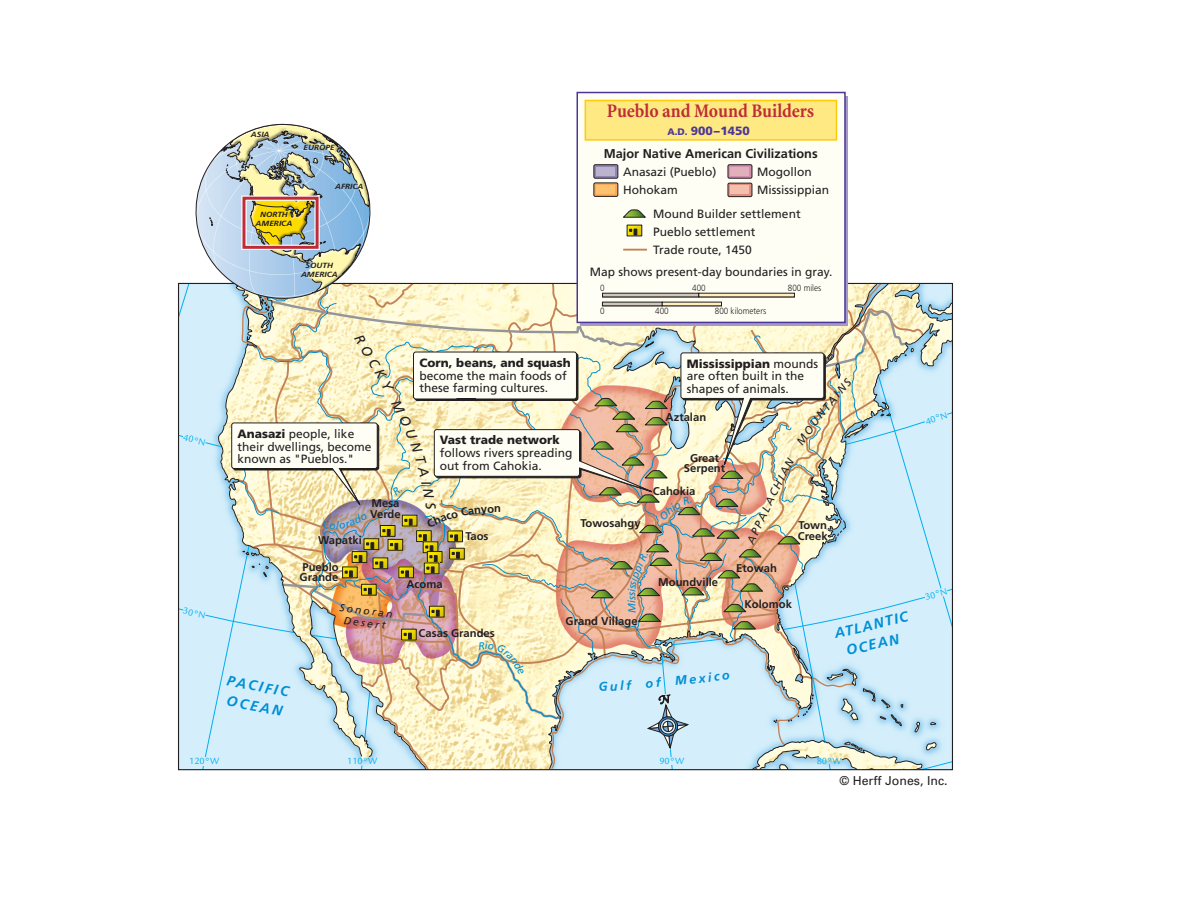
<style>
.page{position:relative;width:1188px;height:918px;background:#fff}
.page>*{position:absolute;margin:0;border:0;box-sizing:border-box;transform-origin:0 0}
.t1{font:700 condensed 19.5px "Minion";letter-spacing:-.005em;color:#bf2b37}
.t2{font:700 12.75px "Frutiger";color:#231f20}
.t3{font:12.3px "Univers";color:#231f20}
.t4{font:12px/12.8px "Frutiger";color:#231f20}
.t5{font:900 12px "Frutiger";color:#231f20}
.t6{font:900 12px "Frutiger";color:#4c3796}
.t7{font:700 11.25px/10.5px "Frutiger";color:#231f20}
.t8{font:italic 11.1px "Frutiger";color:#231f20}
.t9{font:italic 10.5px/12px "Frutiger";color:#231f20;text-align:center}
.t10{font:9.75px "Legacy Sans";color:#00aeef}
.t11{font:300 9px "Frutiger";color:#231f20;scale:.9 1}
.t12{font:italic 700 7.5px/9px "Frutiger";color:#231f20;text-align:center;scale:1.1 1}
.s1{font-weight:900}
.s2{font-size:9.45px}
</style>
<div class="page">
<svg style="left:580px;top:95px;width:263px;height:29px;fill:#fffef4"></svg>
<div style="left:585px;top:100px;width:251px;height:40px;background:#ffe982"></div>
<div style="left:585px;top:100px;width:252px;height:41px;border:2px solid #feca0a"></div>
<img style="left:179px;top:124px;width:773px;height:646px">
<p class="t10" style="left:185px;top:432px;width:24px;rotate:15deg">40°N</p>
<p class="t10" style="left:184px;top:605px;width:24px;rotate:13deg">30°N</p>
<p class="t12" style="left:251px;top:130px;width:19px">ASIA</p>
<p class="t12" style="left:256px;top:210px;width:35px">NORTH<br>AMERICA</p>
<p class="t12" style="left:304px;top:143px;width:30px">EUROPE</p>
<p class="t12" style="left:335px;top:182px;width:27px">AFRICA</p>
<p class="t12" style="left:301px;top:261px;width:35px">SOUTH<br>AMERICA</p>
<p class="t4" style="left:238px;top:427px;width:136px"><span class="s1">Anasazi</span> people, like their dwellings, become known as "Pueblos."</p>
<p class="t7" style="left:318px;top:535px;width:45px">Wapatki</p>
<p class="t7" style="left:370px;top:498px;width:32px">Mesa<br>Verde</p>
<h1 class="t1" style="left:607px;top:101px;width:209px">Pueblo and Mound Builders</h1>
<p class="t6" style="left:667px;top:124px;width:84px"><span class="s2">A.D.</span> 900–1450</p>
<p class="t2" style="left:604px;top:146px;width:215px">Major Native American Civilizations</p>
<p class="t4" style="left:757px;top:163px;width:74px;line-height:18px">Mogollon<br>Mississippian</p>
<p class="t4" style="left:653px;top:205px;width:149px;line-height:18px">Mound Builder settlement<br>Pueblo settlement<br>Trade route, 1450</p>
<p class="t4" style="left:623px;top:163px;width:95px;line-height:18px">Anasazi (Pueblo)<br>Hohokam</p>
<p class="t4" style="left:590px;top:265px;width:244px">Map shows present-day boundaries in gray.</p>
<p class="t11" style="left:600px;top:283px;width:7px">0</p>
<p class="t11" style="left:692px;top:283px;width:17px">400</p>
<p class="t11" style="left:600px;top:306px;width:7px">0</p>
<p class="t11" style="left:655px;top:306px;width:17px">400</p>
<p class="t11" style="left:715px;top:306px;width:59px">800 kilometers</p>
<p class="t11" style="left:788px;top:283px;width:39px">800 miles</p>
<p class="t5" style="left:419px;top:355px;width:153px">Corn, beans, and squash</p>
<p class="t4" style="left:419px;top:369px;width:149px">become the main foods of these farming cultures.</p>
<p class="t5" style="left:440px;top:433px;width:122px">Vast trade network</p>
<p class="t4" style="left:440px;top:447px;width:134px">follows rivers spreading out from Cahokia.</p>
<p class="t7" style="left:465px;top:531px;width:25px">Taos</p>
<p class="t7" style="left:581px;top:518px;width:62px">Towosahgy</p>
<p class="t4" style="left:687px;top:357px;width:133px"><span class="s1">Mississippian</span> mounds are often built in the shapes of animals.</p>
<p class="t7" style="left:666px;top:411px;width:42px">Aztalan</p>
<p class="t7" style="left:684px;top:453px;width:43px;text-align:center">Great<br>Serpent</p>
<p class="t7" style="left:653px;top:486px;width:44px">Cahokia</p>
<p class="t8" style="left:744px;top:541px;width:43px;rotate:-65deg">APPAL</p>
<p class="t7" style="left:798px;top:520px;width:31px">Town<br>Creek</p>
<p class="t7" style="left:300px;top:562px;width:41px">Pueblo<br>Grande</p>
<p class="t9" style="left:340px;top:602px;width:55px;rotate:7deg">Sonoran<br>Desert</p>
<p class="t7" style="left:406px;top:579px;width:38px">Acoma</p>
<p class="t7" style="left:419px;top:628px;width:78px">Casas Grandes</p>
<p class="t7" style="left:566px;top:615px;width:74px">Grand Village</p>
<p class="t7" style="left:658px;top:577px;width:62px">Moundville</p>
<p class="t7" style="left:736px;top:562px;width:42px">Etowah</p>
<p class="t7" style="left:744px;top:599px;width:49px">Kolomok</p>
<p class="t10" style="left:189px;top:756px;width:31px">120°W</p>
<p class="t10" style="left:347px;top:756px;width:31px">110°W</p>
<p class="t10" style="left:659px;top:756px;width:26px">90°W</p>
<p class="t10" style="left:817px;top:756px;width:26px">80°W</p>
<p class="t10" style="left:924px;top:416px;width:24px;rotate:-18deg">40°N</p>
<p class="t10" style="left:924px;top:592px;width:24px;rotate:-16deg">30°N</p>
<p class="t3" style="left:840px;top:773px;width:110px">© Herff Jones, Inc.</p>
</div>
